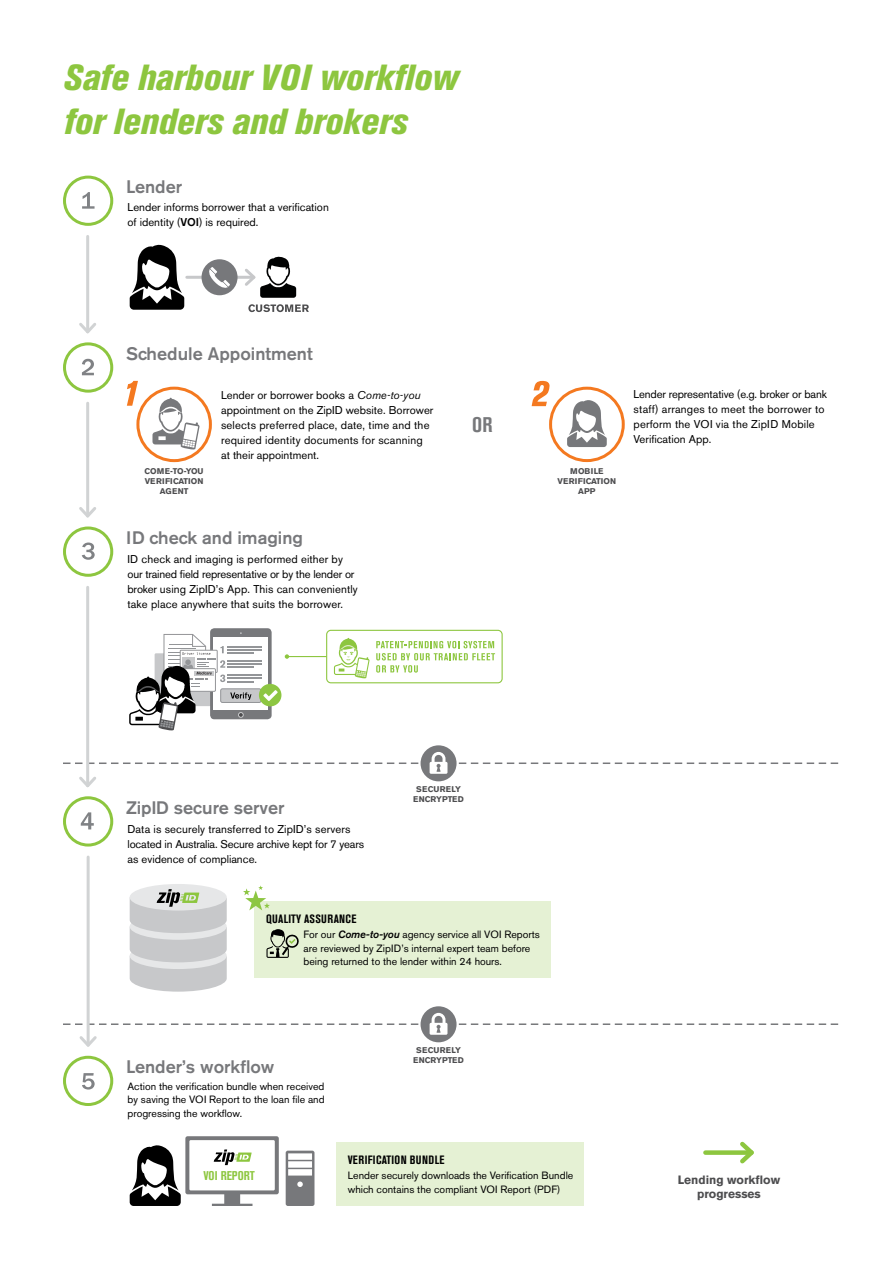
<style>
.page{position:relative;width:893px;height:1263px;background:#fff}
.page>*{position:absolute;margin:0;border:0;box-sizing:border-box;transform-origin:0 0}
.t1{font:italic 800 condensed 36px/43.5px "Akzidenz Grotesk BE";color:#8dc63f}
.t2{font:700 condensed 21px "Akzidenz Grotesk BE";color:#77787b}
.t3{font:500 18px "Akzidenz Grotesk BE";color:#77787b}
.t4{font:700 condensed 12.6px "Akzidenz Grotesk BE";color:#8dc63f}
.t5{font:700 condensed 12px "Akzidenz Grotesk BE";letter-spacing:.03em;color:#000}
.t6{font:700 12px/14.2px "Akzidenz Grotesk BE";color:#4d4d4f;text-align:center}
.t7{font:11.25px/15px "Akzidenz Grotesk BE";color:#000}
.t8{font:10.5px/13.5px "Akzidenz Grotesk BE";color:#000}
.t9{font:700 8.25px/9.8px "Akzidenz Grotesk BE";color:#4d4d4f;text-align:center}
.t10{font:700 8.25px/9.8px "Akzidenz Grotesk BE";letter-spacing:.02em;color:#4d4d4f;text-align:center}
.s1{font-weight:500}
.s2{font-style:italic}
.s3{font-weight:500;font-style:italic}
</style>
<div class="page">
<div style="left:421px;top:745px;width:36px;height:36px;background:#77787b;border-radius:50%"></div>
<div style="left:421px;top:1006px;width:36px;height:36px;background:#77787b;border-radius:50%"></div>
<hr style="left:86px;top:236px;width:3px;height:96px;background:#d1d3d4">
<svg style="left:79px;top:323px;width:17px;height:11px"></svg>
<hr style="left:86px;top:403px;width:3px;height:113px;background:#d1d3d4">
<svg style="left:79px;top:507px;width:17px;height:11px"></svg>
<hr style="left:86px;top:587px;width:3px;height:199px;background:#d1d3d4">
<svg style="left:64px;top:752px;width:773px;height:36px"></svg>
<hr style="left:87px;top:857px;width:3px;height:188px;background:#d1d3d4">
<svg style="left:64px;top:1013px;width:773px;height:34px"></svg>
<div style="left:63px;top:176px;width:50px;height:50px;border:3px solid #8dc63f;border-radius:50%"></div>
<svg style="left:82px;top:192px;width:13px;height:17px"></svg>
<svg style="left:130px;top:244px;width:54px;height:66px"></svg>
<hr style="left:187px;top:276px;width:67px;height:3px;background:#c7c8ca">
<div style="left:202px;top:259px;width:36px;height:36px;background:#77787b;border-radius:50%"></div>
<svg style="left:209px;top:267px;width:21px;height:21px"></svg>
<svg style="left:242px;top:256px;width:54px;height:42px"></svg>
<svg style="left:248px;top:304px;width:61px;height:8px"></svg>
<div style="left:705px;top:1150px;width:46px;height:5px;background:#8dc63f"></div>
<svg style="left:736px;top:1141px;width:18px;height:23px"></svg>
<div style="left:63px;top:1056px;width:50px;height:50px;border:3px solid #8dc63f;border-radius:50%"></div>
<svg style="left:82px;top:1073px;width:13px;height:16px"></svg>
<svg style="left:130px;top:1136px;width:184px;height:70px"></svg>
<div style="left:336px;top:1142px;width:247px;height:64px;background:#e5f1d4"></div>
<div style="left:130px;top:884px;width:97px;height:26px;background:#e6e7e8;border-radius:50%"></div>
<svg style="left:130px;top:889px;width:97px;height:103px"></svg>
<div style="left:63px;top:796px;width:50px;height:50px;border:3px solid #8dc63f;border-radius:50%"></div>
<svg style="left:81px;top:812px;width:13px;height:17px"></svg>
<div style="left:254px;top:901px;width:296px;height:76px;background:#e5f1d4"></div>
<svg style="left:266px;top:929px;width:33px;height:29px"></svg>
<svg style="left:243px;top:885px;width:27px;height:25px"></svg>
<div style="left:63px;top:526px;width:50px;height:51px;border:3px solid #8dc63f;border-radius:50%"></div>
<svg style="left:82px;top:542px;width:13px;height:18px"></svg>
<div style="left:210px;top:628px;width:62px;height:91px;background:#77787b;border-radius:4px"></div>
<div style="left:214px;top:637px;width:54px;height:73px;background:#fff"></div>
<div style="left:220px;top:688px;width:41px;height:15px;background:#c7c8ca;border:1px solid #939598;border-radius:2px"></div>
<hr style="left:228px;top:646px;width:34px;height:1px;background:#939598">
<hr style="left:228px;top:649px;width:34px;height:1px;background:#939598">
<hr style="left:228px;top:660px;width:34px;height:1px;background:#939598">
<hr style="left:228px;top:663px;width:34px;height:2px;background:#939598">
<hr style="left:228px;top:675px;width:34px;height:1px;background:#939598">
<hr style="left:228px;top:678px;width:34px;height:1px;background:#939598">
<div style="left:259px;top:684px;width:22px;height:22px;background:#8dc642;border-radius:50%"></div>
<svg style="left:263px;top:690px;width:15px;height:11px"></svg>
<svg style="left:129px;top:632px;width:125px;height:98px"></svg>
<svg style="left:334px;top:638px;width:36px;height:40px"></svg>
<svg style="left:376px;top:641px;width:119px;height:32px"></svg>
<div style="left:326px;top:630px;width:177px;height:53px;border:1px solid #8dc63f;border-radius:4px"></div>
<hr style="left:287px;top:656px;width:40px;height:1px;background:#8dc63f">
<svg style="left:285px;top:654px;width:4px;height:5px"></svg>
<div style="left:63px;top:342px;width:50px;height:51px;border:3px solid #8dc63f;border-radius:50%"></div>
<svg style="left:82px;top:359px;width:12px;height:16px"></svg>
<svg style="left:127px;top:381px;width:11px;height:25px"></svg>
<svg style="left:138px;top:388px;width:72px;height:73px"></svg>
<div style="left:136px;top:387px;width:76px;height:75px;border:3px solid #f47920;border-radius:50%"></div>
<svg style="left:152px;top:398px;width:48px;height:52px"></svg>
<svg style="left:532px;top:381px;width:17px;height:25px"></svg>
<div style="left:549px;top:387px;width:76px;height:75px;border:3px solid #f47920;border-radius:50%"></div>
<svg style="left:567px;top:400px;width:40px;height:47px"></svg>
<h1 class="t1" style="left:63px;top:57px;width:396px">Safe harbour VOI workflow for lenders and brokers</h1>
<h3 class="t3" style="left:126px;top:175px;width:58px">Lender</h3>
<p class="t7" style="left:127px;top:199px;width:203px">Lender informs borrower that a verification of identity (<span class="s1">VOI</span>) is required.</p>
<h3 class="t3" style="left:126px;top:342px;width:188px">Schedule Appointment</h3>
<p class="t7" style="left:221px;top:387px;width:214px">Lender or borrower books a <span class="s2">Come-to-you </span>appointment on the ZipID website. Borrower selects preferred place, date, time and the required identity documents for scanning at their appointment.</p>
<p class="t9" style="left:145px;top:467px;width:60px">COME-TO-YOU<br>VERIFICATION<br>AGENT</p>
<h3 class="t3" style="left:126px;top:526px;width:179px">ID check and imaging</h3>
<p class="t7" style="left:127px;top:552px;width:232px">ID check and imaging is performed either by our trained field representative or by the lender or broker using ZipID’s App. This can conveniently take place anywhere that suits the borrower.</p>
<h2 class="t2" style="left:472px;top:413px;width:22px">OR</h2>
<p class="t9" style="left:558px;top:467px;width:60px">MOBILE<br>VERIFICATION<br>APP</p>
<p class="t7" style="left:633px;top:387px;width:195px">Lender representative (e.g. broker or bank staff) arranges to meet the borrower to perform the VOI via the ZipID Mobile Verification App.</p>
<h3 class="t3" style="left:126px;top:796px;width:160px">ZipID secure server</h3>
<p class="t7" style="left:127px;top:822px;width:238px">Data is securely transferred to ZipID’s servers located in Australia. Secure archive kept for 7 years as evidence of compliance.</p>
<p class="t10" style="left:413px;top:784px;width:52px">SECURELY<br>ENCRYPTED</p>
<p class="t5" style="left:266px;top:912px;width:92px">QUALITY ASSURANCE</p>
<p class="t8" style="left:304px;top:927px;width:238px">For our <span class="s3">Come-to-you</span> agency service all VOI Reports are reviewed by ZipID’s internal expert team before being returned to the lender within 24 hours.</p>
<h3 class="t3" style="left:126px;top:1056px;width:150px">Lender’s workflow</h3>
<p class="t8" style="left:127px;top:1079px;width:199px;text-align:justify">Action the verification bundle when received by saving the VOI Report to the loan file and progressing the workflow.</p>
<p class="t4" style="left:203px;top:1168px;width:53px">VOI REPORT</p>
<p class="t10" style="left:413px;top:1045px;width:52px">SECURELY<br>ENCRYPTED</p>
<p class="t5" style="left:348px;top:1153px;width:98px">VERIFICATION BUNDLE</p>
<p class="t8" style="left:348px;top:1169px;width:227px">Lender securely downloads the Verification Bundle which contains the compliant VOI Report (PDF)</p>
<p class="t6" style="left:678px;top:1173px;width:104px">Lending workflow progresses</p>
</div>
